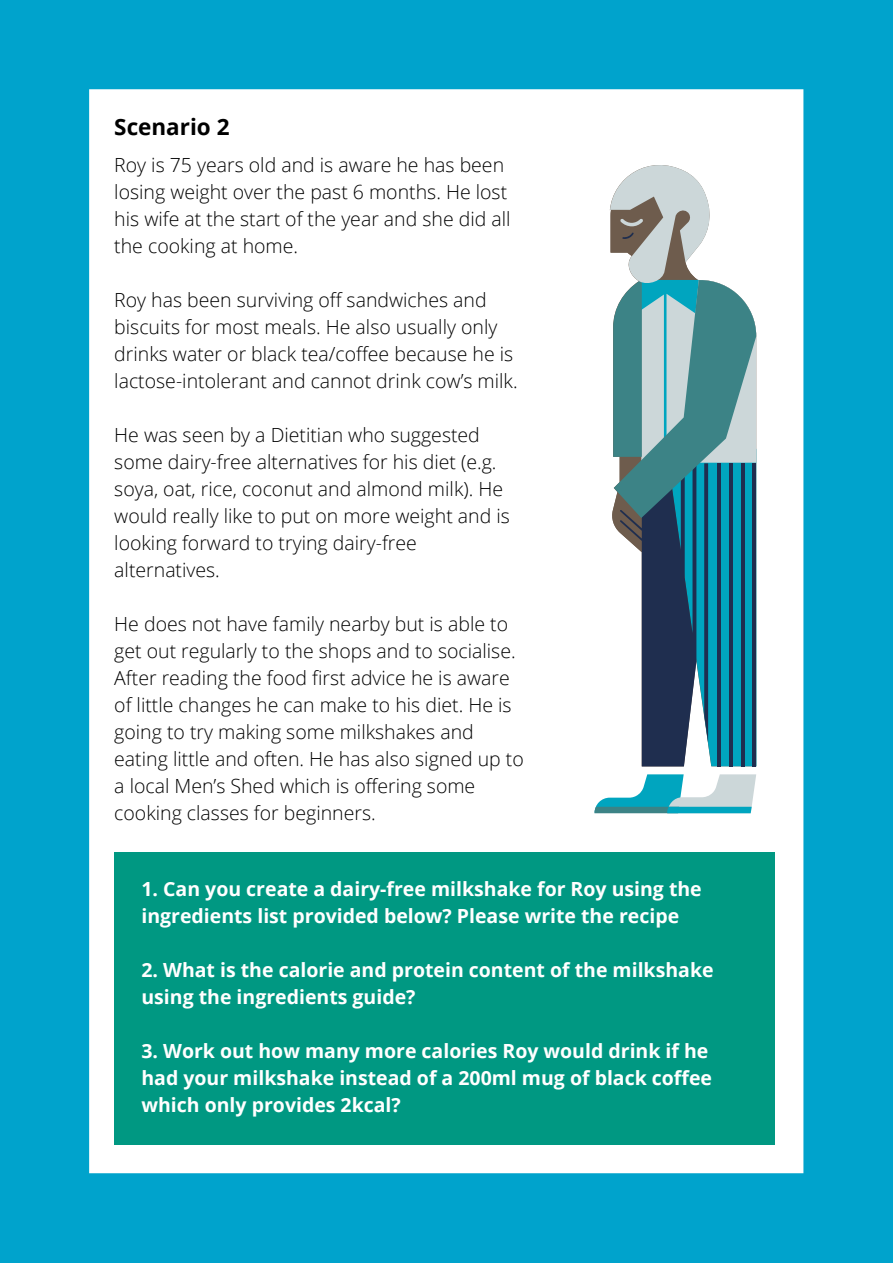
<style>
.page{position:relative;width:893px;height:1264px;background:#fff}
.page>*{position:absolute;margin:0;border:0;box-sizing:border-box;transform-origin:0 0}
.t1{font:700 22.5px "Open Sans";color:#000}
.t2{font:300 19.5px/27px "Open Sans";color:#000}
.t3{font:700 19.5px/27px "Open Sans";color:#fff}
</style>
<div class="page">
<div style="left:0;top:89px;width:89px;height:1084px;background:#00a3cc"></div>
<div style="left:803px;top:89px;width:89px;height:1084px;background:#00a3cc"></div>
<div style="left:0;top:1173px;width:892px;height:89px;background:#00a3cc"></div>
<div style="left:0;top:0;width:892px;height:89px;background:#00a3cc"></div>
<div style="left:114px;top:852px;width:660px;height:292px;background:#009882"></div>
<svg style="left:594px;top:281px;width:162px;height:532px"></svg>
<svg style="left:667px;top:806px;width:84px;height:7px"></svg>
<svg style="left:610px;top:165px;width:103px;height:601px"></svg>
<p class="t1" style="left:114px;top:111px;width:117px">Scenario 2</p>
<p class="t2" style="left:114px;top:151px;width:398px">Roy is 75 years old and is aware he has been losing weight over the past 6 months. He lost his wife at the start of the year and she did all the cooking at home.</p>
<p class="t2" style="left:114px;top:286px;width:405px">Roy has been surviving off sandwiches and biscuits for most meals. He also usually only drinks water or black tea/coffee because he is lactose-intolerant and cannot drink cow’s milk.</p>
<p class="t2" style="left:114px;top:421px;width:397px">He was seen by a Dietitian who suggested some dairy-free alternatives for his diet (e.g. soya, oat, rice, coconut and almond milk). He would really like to put on more weight and is looking forward to trying dairy-free alternatives.</p>
<p class="t2" style="left:114px;top:610px;width:411px">He does not have family nearby but is able to get out regularly to the shops and to socialise.<br>After reading the food first advice he is aware of little changes he can make to his diet. He is going to try making some milkshakes and eating little and often. He has also signed up to a local Men’s Shed which is offering some cooking classes for beginners.</p>
<p class="t3" style="left:141px;top:875px;width:562px">1. Can you create a dairy-free milkshake for Roy using the ingredients list provided below? Please write the recipe</p>
<p class="t3" style="left:141px;top:956px;width:573px">2. What is the calorie and protein content of the milkshake using the ingredients guide?</p>
<p class="t3" style="left:141px;top:1037px;width:572px">3. Work out how many more calories Roy would drink if he had your milkshake instead of a 200ml mug of black coffee which only provides 2kcal?</p>
</div>
